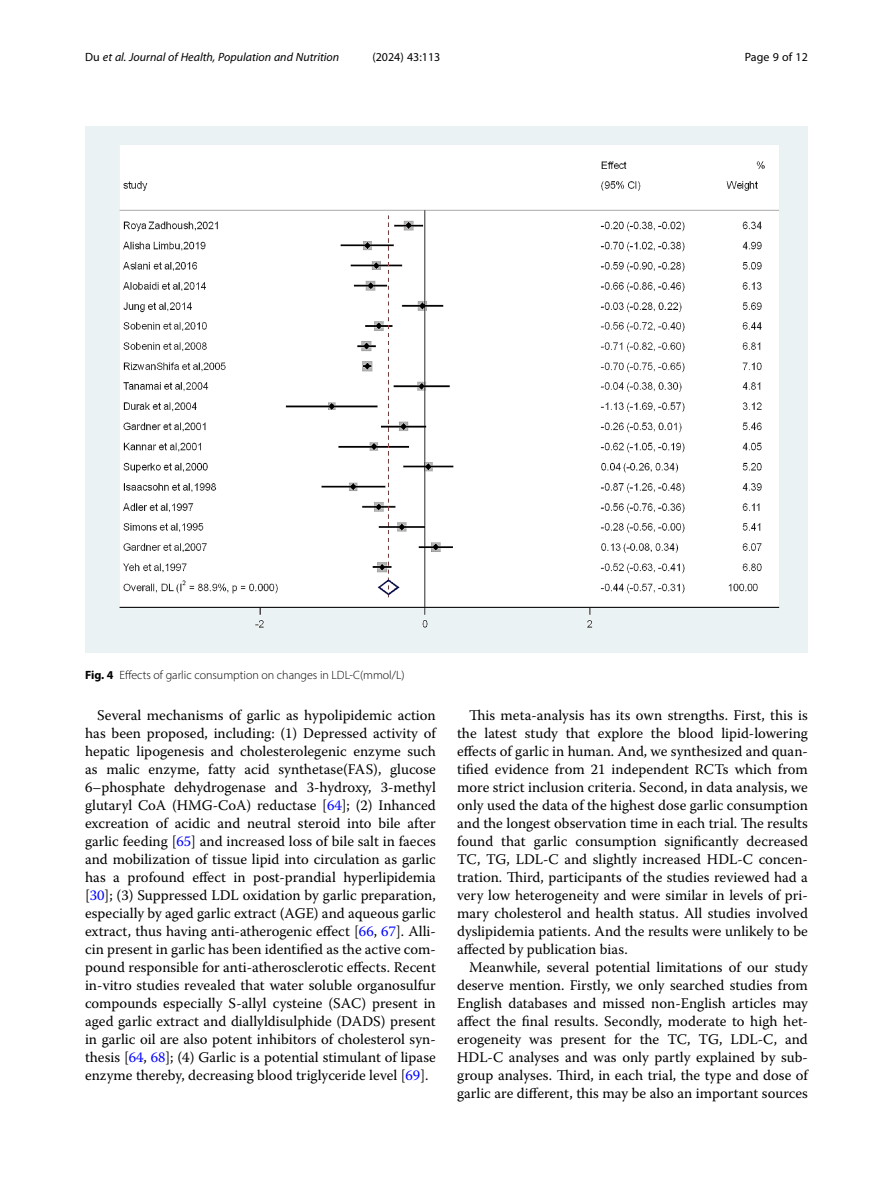
<style>
.page{position:relative;width:893px;height:1191px;background:#fff}
.page>*{position:absolute;margin:0;border:0;box-sizing:border-box;transform-origin:0 0}
.Body_Text_Indent{font:14.7px/18px "Warnock Pro";color:#000;text-align:justify}
.Figure_Caption{font:300 12px "Myriad Pro";color:#000}
.t1{font:italic 12px "Myriad Pro";color:#000}
.t2{font:12px "Myriad Pro";color:#000}
.s1{font-style:normal}
.s2{font-weight:700}
.s3{color:#00f}
</style>
<div class="page">
<img style="left:85px;top:126px;width:723px;height:526px">
<p class="t1" style="left:85px;top:50px;width:256px"><span class="s1">Du</span> et al. Journal of Health, Population and Nutrition</p>
<p class="t2" style="left:372px;top:50px;width:70px">(2024) 43:113</p>
<p class="t2" style="left:745px;top:50px;width:65px">Page 9 of 12</p>
<p class="Figure_Caption" style="left:85px;top:668px;width:321px"><span class="s2">Fig. 4</span> Effects of garlic consumption on changes in LDL-C(mmol/L)</p>
<p class="Body_Text_Indent" style="left:85px;top:706px;width:352px;text-indent:12px">Several mechanisms of garlic as hypolipidemic action has been proposed, including: (1) Depressed activity of hepatic lipogenesis and cholesterolegenic enzyme such as malic enzyme, fatty acid synthetase(FAS), glucose 6–phosphate dehydrogenase and 3-hydroxy, 3-methyl glutaryl CoA (HMG-CoA) reductase [<span class="s3">64</span>]; (2) Inhanced excreation of acidic and neutral steroid into bile after garlic feeding [<span class="s3">65</span>] and increased loss of bile salt in faeces and mobilization of tissue lipid into circulation as garlic has a profound effect in post-prandial hyperlipidemia [<span class="s3">30</span>]; (3) Suppressed LDL oxidation by garlic preparation, especially by aged garlic extract (AGE) and aqueous garlic extract, thus having anti-atherogenic effect [<span class="s3">66</span>, <span class="s3">67</span>]. Alli&shy;cin present in garlic has been identified as the active com&shy;pound responsible for anti-atherosclerotic effects. Recent in-vitro studies revealed that water soluble organosulfur compounds especially S-allyl cysteine (SAC) present in aged garlic extract and diallyldisulphide (DADS) present in garlic oil are also potent inhibitors of cholesterol syn&shy;thesis [<span class="s3">64</span>, <span class="s3">68</span>]; (4) Garlic is a potential stimulant of lipase enzyme thereby, decreasing blood triglyceride level [<span class="s3">69</span>].</p>
<p class="Body_Text_Indent" style="left:457px;top:706px;width:352px;text-indent:12px">This meta-analysis has its own strengths. First, this is the latest study that explore the blood lipid-lowering effects of garlic in human. And, we synthesized and quan&shy;tified evidence from 21 independent RCTs which from more strict inclusion criteria. Second, in data analysis, we only used the data of the highest dose garlic consumption and the longest observation time in each trial. The results found that garlic consumption significantly decreased TC, TG, LDL-C and slightly increased HDL-C concen&shy;tration. Third, participants of the studies reviewed had a very low heterogeneity and were similar in levels of pri&shy;mary cholesterol and health status. All studies involved dyslipidemia patients. And the results were unlikely to be affected by publication bias.</p>
<p class="Body_Text_Indent" style="left:457px;top:958px;width:352px;text-indent:12px">Meanwhile, several potential limitations of our study deserve mention. Firstly, we only searched studies from English databases and missed non-English articles may affect the final results. Secondly, moderate to high het&shy;erogeneity was present for the TC, TG, LDL-C, and HDL-C analyses and was only partly explained by sub&shy;group analyses. Third, in each trial, the type and dose of garlic are different, this may be also an important sources</p>
</div>
